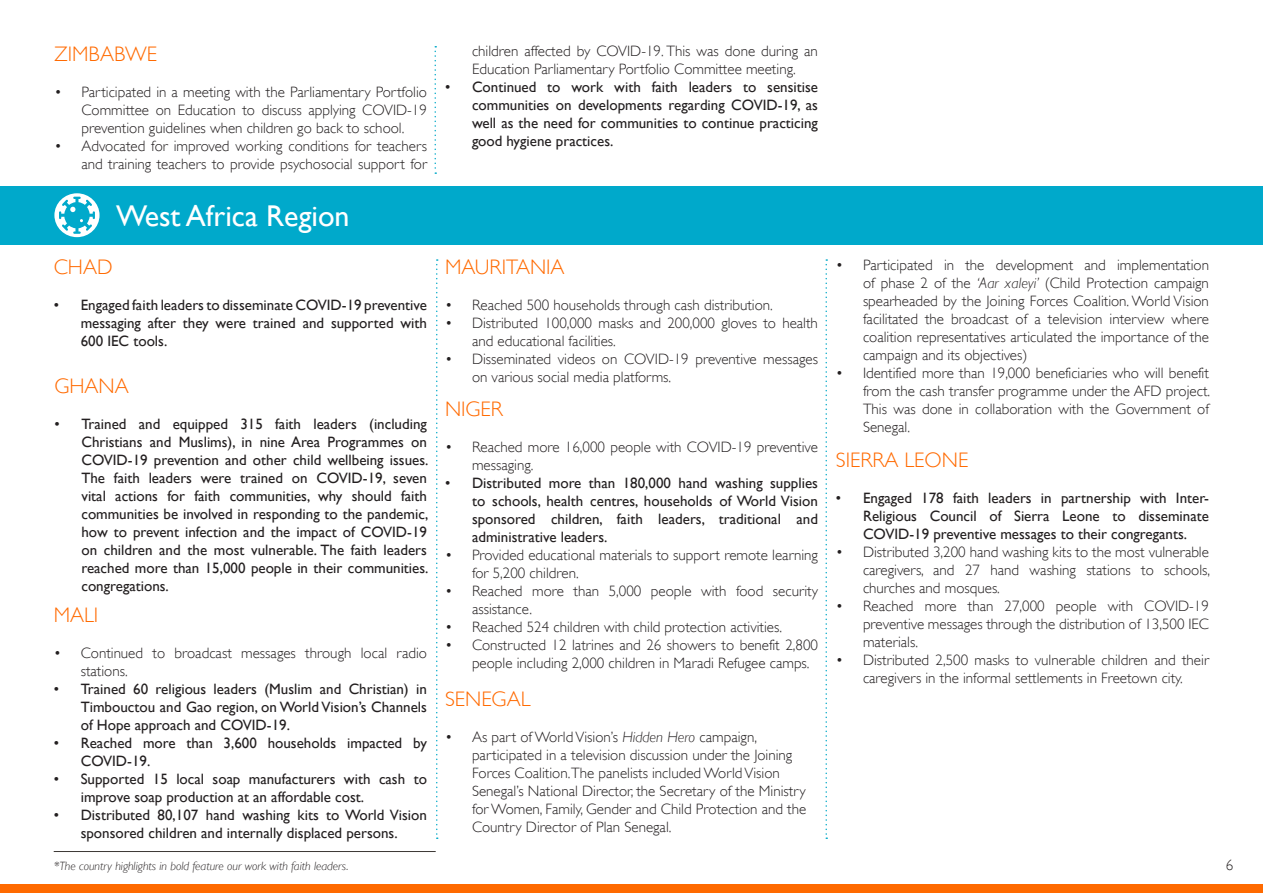
<style>
.page{position:relative;width:1263px;height:893px;background:#fff}
.page>*{position:absolute;margin:0;border:0;box-sizing:border-box;transform-origin:0 0}
.t1{font:30px "Gill Sans";color:#fff}
.t2{font:300 21px "Gill Sans";color:#ff6a00}
.t3{font:300 15px/18px "Gill Sans";color:#231f20}
.t4{font:15px/18px "Gill Sans";color:#231f20;text-align:justify}
.t5{font:italic 300 12px "Gill Sans";color:#231f20}
.s1{font-style:italic}
</style>
<div class="page">
<div style="left:0;top:885px;width:1263px;height:8px;background:#ff6a00"></div>
<hr style="left:54px;top:851px;width:382px;height:1px;background:#3c3835">
<div style="left:0;top:186px;width:1263px;height:59px;background:#00a9cb"></div>
<svg style="left:54px;top:193px;width:46px;height:44px"></svg>
<svg style="left:59px;top:197px;width:36px;height:37px"></svg>
<svg style="left:825px;top:259px;width:2px;height:580px"></svg>
<svg style="left:436px;top:259px;width:2px;height:580px"></svg>
<svg style="left:434px;top:46px;width:2px;height:128px"></svg>
<p class="t2" style="left:54px;top:41px;width:104px">ZIMBABWE</p>
<p class="t3" style="left:81px;top:82px;width:347px;text-align:justify;text-indent:-27px">• Participated in a meeting with the Parliamentary Portfolio Committee on Education to discuss applying COVID-19 prevention guidelines when children go back to school.</p>
<p class="t3" style="left:54px;top:136px;width:374px;text-align:right">• Advocated for improved working conditions for teachers and training teachers to provide psychosocial support for</p>
<p class="t1" style="left:116px;top:199px;width:235px">West Africa Region</p>
<p class="t2" style="left:54px;top:255px;width:60px">CHAD</p>
<p class="t4" style="left:81px;top:296px;width:348px;text-indent:-27px">• Engaged faith leaders to disseminate COVID-19 preventive messaging after they were trained and supported with 600 IEC tools.</p>
<p class="t2" style="left:54px;top:374px;width:76px">GHANA</p>
<p class="t4" style="left:81px;top:415px;width:349px;text-indent:-27px">• Trained and equipped 315 faith leaders (including Christians and Muslims), in nine Area Programmes on COVID-19 prevention and other child wellbeing issues.<br>The faith leaders were trained on COVID-19, seven vital actions for faith communities, why should faith communities be involved in responding to the pandemic, how to prevent infection and the impact of COVID-19 on children and the most vulnerable. The faith leaders reached more than 15,000 people in their communities. congregations.</p>
<p class="t2" style="left:54px;top:602px;width:46px">MALI</p>
<p class="t3" style="left:81px;top:644px;width:348px;text-indent:-27px">• Continued to broadcast messages through local radio stations.</p>
<p class="t4" style="left:81px;top:680px;width:348px;text-indent:-27px">• Trained 60 religious leaders (Muslim and Christian) in Timbouctou and Gao region, on World Vision’s Channels of Hope approach and COVID-19.</p>
<p class="t4" style="left:81px;top:734px;width:348px;text-indent:-27px">• Reached more than 3,600 households impacted by<br>COVID-19.</p>
<p class="t4" style="left:81px;top:770px;width:348px;text-indent:-27px">• Supported 15 local soap manufacturers with cash to improve soap production at an affordable cost.</p>
<p class="t4" style="left:54px;top:806px;width:375px;text-align:center">• Distributed 80,107 hand washing kits to World Vision sponsored children and internally displaced persons.</p>
<p class="t3" style="left:472px;top:42px;width:347px">children affected by COVID-19. This was done during an<br>Education Parliamentary Portfolio Committee meeting.</p>
<p class="t4" style="left:472px;top:79px;width:347px;text-indent:-27px">• Continued to work with faith leaders to sensitise communities on developments regarding COVID-19, as well as the need for communities to continue practicing good hygiene practices.</p>
<p class="t2" style="left:445px;top:255px;width:121px">MAURITANIA</p>
<p class="t3" style="left:445px;top:296px;width:329px">• Reached 500 households through cash distribution.</p>
<p class="t3" style="left:472px;top:314px;width:347px;text-indent:-27px">• Distributed 100,000 masks and 200,000 gloves to health and educational facilities.</p>
<p class="t3" style="left:472px;top:350px;width:347px;text-indent:-27px">• Disseminated videos on COVID-19 preventive messages on various social media platforms.</p>
<p class="t2" style="left:445px;top:397px;width:59px">NIGER</p>
<p class="t3" style="left:472px;top:438px;width:347px;text-indent:-27px">• Reached more 16,000 people with COVID-19 preventive messaging.</p>
<p class="t4" style="left:472px;top:474px;width:347px;text-indent:-27px">• Distributed more than 180,000 hand washing supplies to schools, health centres, households of World Vision sponsored children, faith leaders, traditional and administrative leaders.</p>
<p class="t3" style="left:472px;top:546px;width:347px;text-indent:-27px">• Provided educational materials to support remote learning for 5,200 children.</p>
<p class="t3" style="left:472px;top:582px;width:347px;text-indent:-27px">• Reached more than 5,000 people with food security assistance.</p>
<p class="t3" style="left:445px;top:618px;width:339px">• Reached 524 children with child protection activities.</p>
<p class="t3" style="left:472px;top:636px;width:347px;text-indent:-27px">• Constructed 12 latrines and 26 showers to benefit 2,800 people including 2,000 children in Maradi Refugee camps.</p>
<p class="t2" style="left:445px;top:687px;width:87px">SENEGAL</p>
<p class="t3" style="left:472px;top:728px;width:336px;text-indent:-27px">• As part of World Vision’s <span class="s1">Hidden Hero</span> campaign, participated in a television discussion under the Joining Forces Coalition.The panelists included World Vision Senegal’s National Director, the Secretary of the Ministry for Women, Family, Gender and Child Protection and the Country Director of Plan Senegal.</p>
<p class="t3" style="left:863px;top:256px;width:347px;text-align:justify;text-indent:-27px">• Participated in the development and implementation of phase 2 of the <span class="s1">‘Aar xaleyi’</span> (Child Protection campaign spearheaded by the Joining Forces Coalition. World Vision facilitated the broadcast of a television interview where coalition representatives articulated the importance of the campaign and its objectives)</p>
<p class="t3" style="left:863px;top:364px;width:349px;text-align:justify;text-indent:-27px">• Identified more than 19,000 beneficiaries who will benefit from the cash transfer programme under the AFD project.<br>This was done in collaboration with the Government of Senegal.</p>
<p class="t2" style="left:836px;top:448px;width:134px">SIERRA LEONE</p>
<p class="t4" style="left:863px;top:489px;width:347px;text-indent:-27px">• Engaged 178 faith leaders in partnership with Inter-Religious Council of Sierra Leone to disseminate COVID-19 preventive messages to their congregants.</p>
<p class="t3" style="left:863px;top:543px;width:349px;text-align:justify;text-indent:-27px">• Distributed 3,200 hand washing kits to the most vulnerable caregivers, and 27 hand washing stations to schools, churches and mosques.</p>
<p class="t3" style="left:863px;top:597px;width:347px;text-align:justify;text-indent:-27px">• Reached more than 27,000 people with COVID-19 preventive messages through the distribution of 13,500 IEC materials.</p>
<p class="t3" style="left:836px;top:651px;width:374px;text-align:center">• Distributed 2,500 masks to vulnerable children and their caregivers in the informal settlements in Freetown city.</p>
<p class="t5" style="left:54px;top:859px;width:296px">*The country highlights in bold feature our work with faith leaders.</p>
<p class="t3" style="left:1226px;top:856px;width:9px">6</p>
</div>
